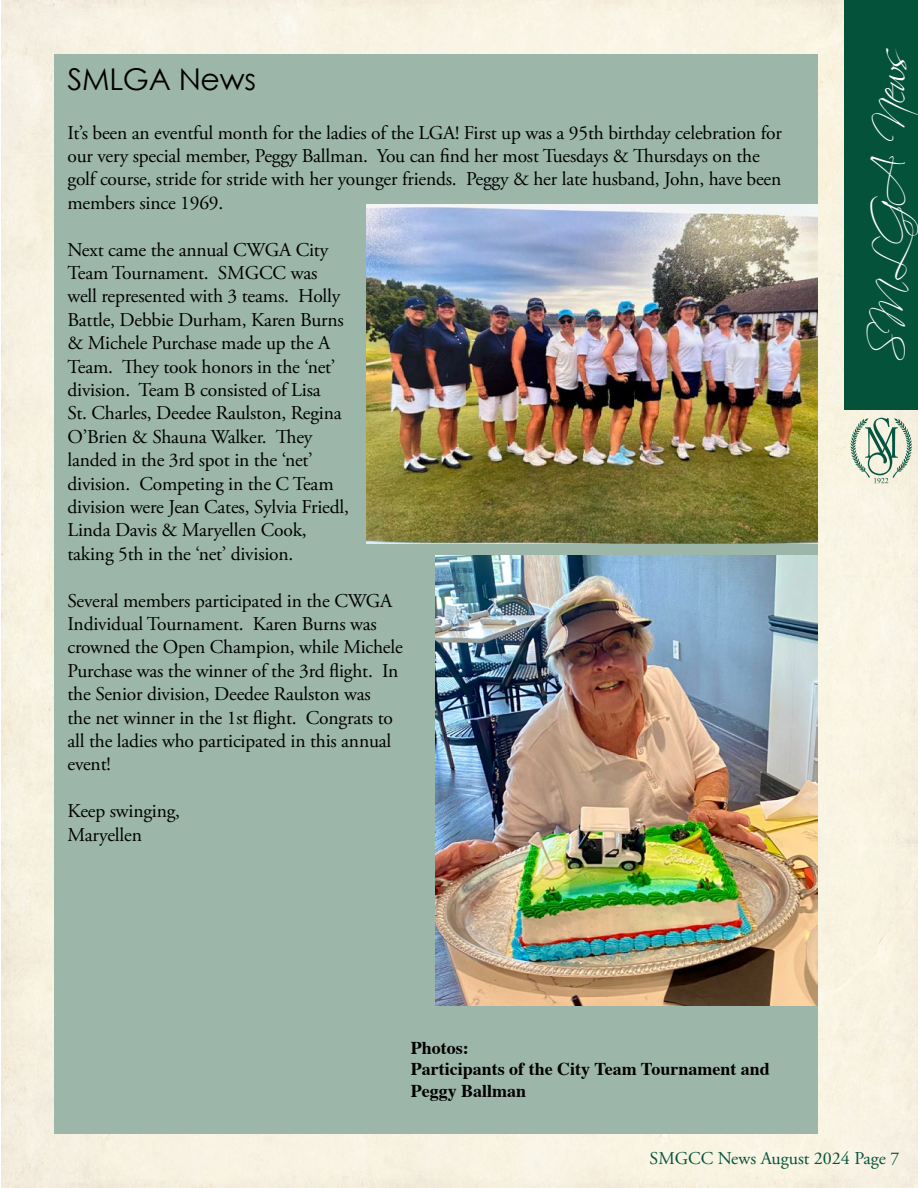
<style>
.page{position:relative;width:918px;height:1188px;background:#fff}
.page>*{position:absolute;margin:0;border:0;box-sizing:border-box;transform-origin:0 0}
.t1{font:45px "Scriptina";color:#fff}
.t2{font:30px "Century Gothic";letter-spacing:-.01em;color:#000}
.t3{font:19.5px/23.4px "Adobe Garamond Pro";letter-spacing:-.01em;color:#000}
.t4{font:700 18px/21.6px "Times";color:#000}
.t5{font:18px "Adobe Garamond Pro";color:#04523a}
</style>
<div class="page">
<div style="left:844px;top:0;width:74px;height:410px;background:#04523a"></div>
<svg style="left:850px;top:418px;width:62px;height:65px;background:#becdbb"></svg>
<div style="left:54px;top:54px;width:764px;height:1080px;background:#9cb6aa"></div>
<img style="left:436px;top:555px;width:382px;height:451px">
<img style="left:366px;top:205px;width:452px;height:338px">
<h2 class="t2" style="left:68px;top:61px;width:190px">SMLGA News</h2>
<p class="t3" style="left:68px;top:121px;width:716px">It’s been an eventful month for the ladies of the LGA! First up was a 95th birthday celebration for our very special member, Peggy Ballman. You can find her most Tuesdays &amp; Thursdays on the golf course, stride for stride with her younger friends. Peggy &amp; her late husband, John, have been members since 1969.</p>
<p class="t3" style="left:68px;top:238px;width:283px">Next came the annual CWGA City Team Tournament. SMGCC was well represented with 3 teams. Holly Battle, Debbie Durham, Karen Burns &amp; Michele Purchase made up the A Team. They took honors in the ‘net’ division. Team B consisted of Lisa<br>St. Charles, Deedee Raulston, Regina O’Brien &amp; Shauna Walker. They landed in the 3rd spot in the ‘net’ division. Competing in the C Team division were Jean Cates, Sylvia Friedl, Linda Davis &amp; Maryellen Cook, taking 5th in the ‘net’ division.</p>
<p class="t3" style="left:68px;top:589px;width:337px">Several members participated in the CWGA Individual Tournament. Karen Burns was crowned the Open Champion, while Michele Purchase was the winner of the 3rd flight. In the Senior division, Deedee Raulston was<br>the net winner in the 1st flight. Congrats to all the ladies who participated in this annual event!</p>
<p class="t3" style="left:68px;top:800px;width:114px">Keep swinging,<br>Maryellen</p>
<p class="t4" style="left:411px;top:1035px;width:361px">Photos:<br>Participants of the City Team Tournament and<br>Peggy Ballman</p>
<h1 class="t1" style="left:863px;top:362px;width:317px;rotate:-90deg">SMLGA News</h1>
<p class="t5" style="left:650px;top:1147px;width:251px">SMGCC News August 2024 Page 7</p>
</div>
